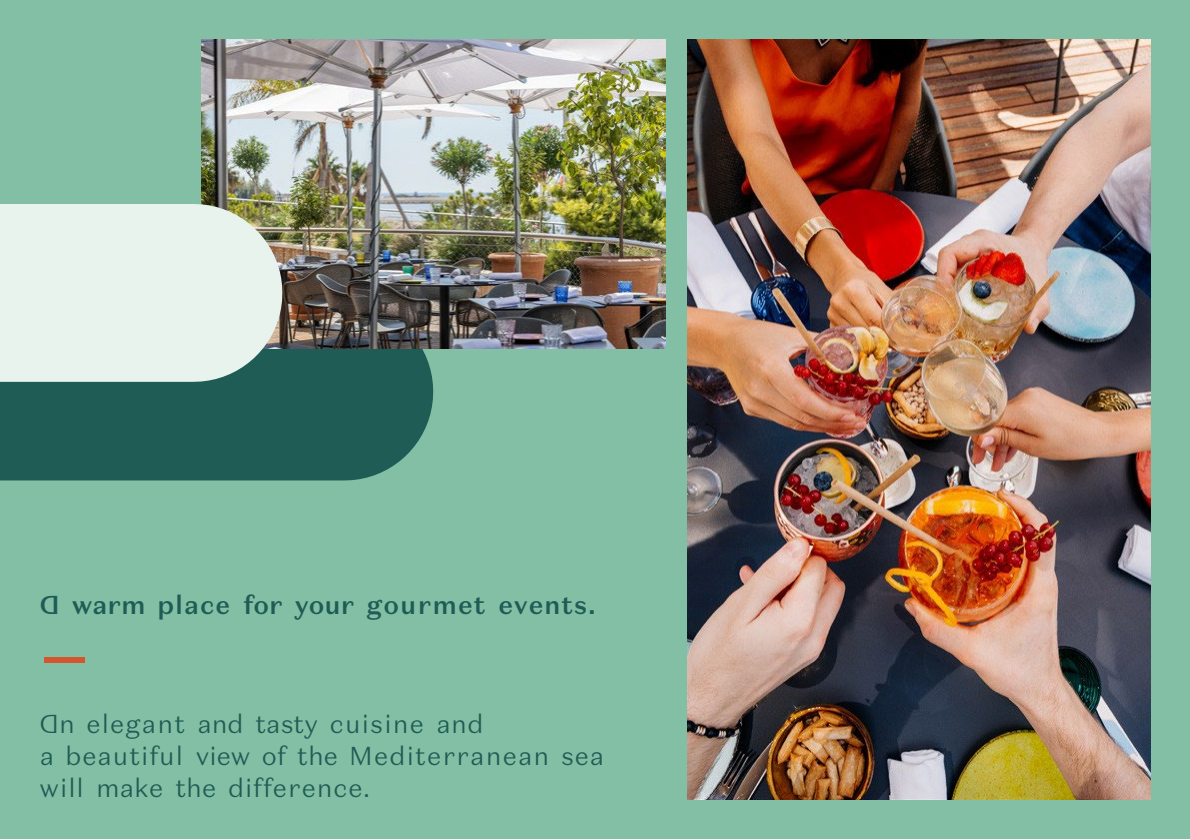
<style>
.page{position:relative;width:1190px;height:840px;background:#fff}
.page>*{position:absolute;margin:0;border:0;box-sizing:border-box;transform-origin:0 0}
.t1{font:700 56px "Domaine Sans Text Ducasse";color:#d3562f}
.t2{font:300 26px/32.2px "Domaine Sans Text Ducasse";letter-spacing:.035em;color:#1e5c55}
.t3{font:500 26px "Domaine Sans Text Ducasse";letter-spacing:.03em;color:#1e5c55}
</style>
<div class="page">
<div style="left:0;top:0;width:1190px;height:839px;background:#82bfa4"></div>
<div style="left:0;top:348px;width:433px;height:132px;background:#1e5c55"></div>
<img style="left:202px;top:40px;width:463px;height:308px">
<div style="left:0;top:204px;width:282px;height:178px;background:#e9f3ee"></div>
<img style="left:688px;top:40px;width:463px;height:759px">
<p class="t3" style="left:40px;top:589px;width:558px">A warm place for your gourmet events.</p>
<p class="t1" style="left:40px;top:621px;width:50px">—</p>
<p class="t2" style="left:40px;top:708px;width:445px">An elegant and tasty cuisine and</p>
<p class="t2" style="left:40px;top:739px;width:566px">a beautiful view of the Mediterranean sea will make the difference.</p>
</div>
